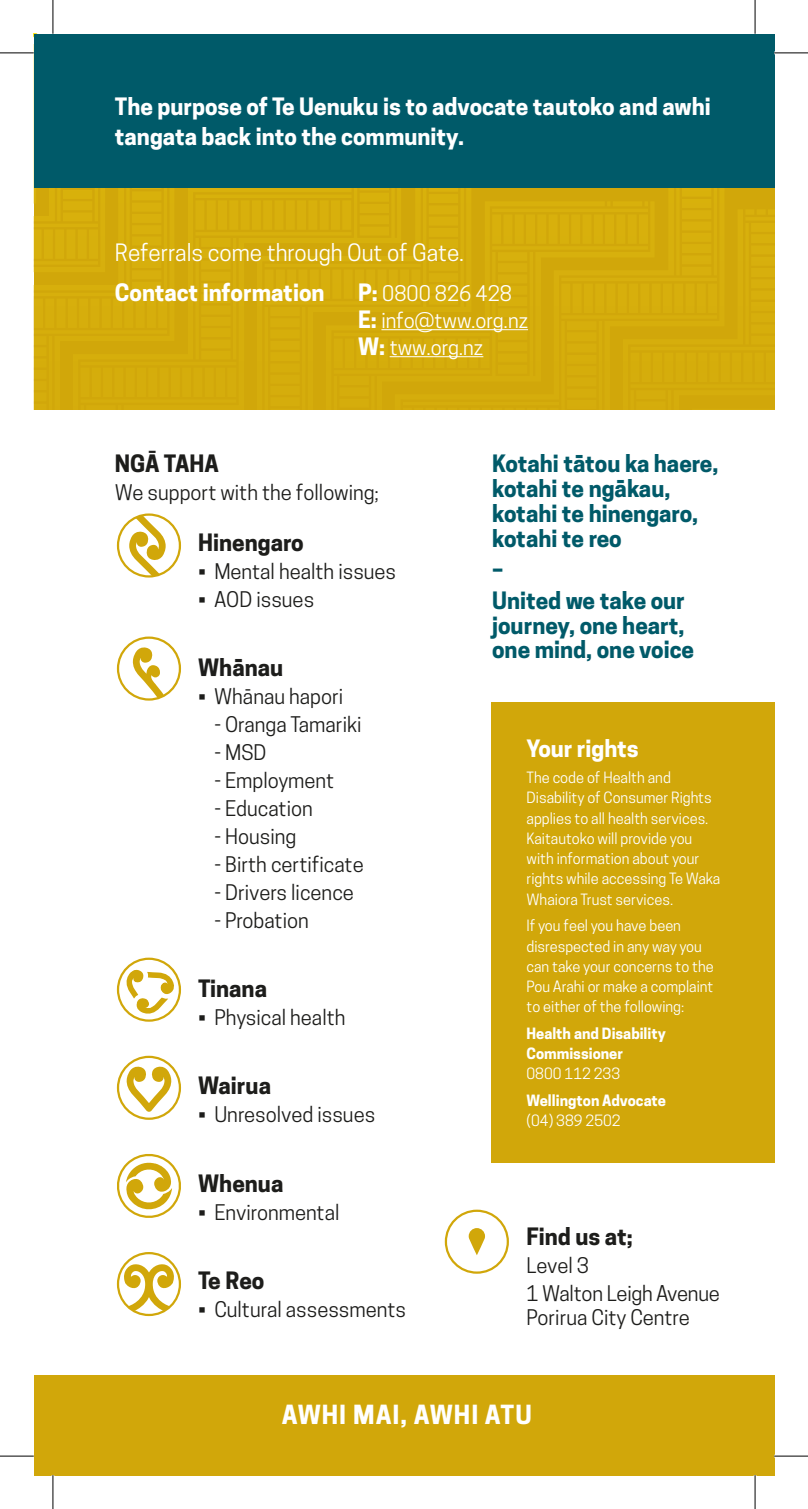
<style>
.page{position:relative;width:808px;height:1509px;background:#fff}
.page>*{position:absolute;margin:0;border:0;box-sizing:border-box;transform-origin:0 0}
.t1{font:700 24.75px "Cooper Hewitt";letter-spacing:.04em;color:#fff}
.t2{font:700 22.5px/24.8px "Cooper Hewitt";color:#005a69}
.t3{font:700 22.5px "Cooper Hewitt";color:#fff}
.t4{font:700 22.5px "Cooper Hewitt";color:#1d1d1b}
.t5{font:22.5px "Cooper Hewitt";color:#fff}
.t6{font:20.25px/24.8px "Cooper Hewitt";color:#1d1d1b}
.t7{font:20.25px "Cooper Hewitt";color:#fff}
.t8{font:14.62px/20.2px "Cooper Hewitt";color:#fff}
.t9{font:700 14.62px/20.2px "Cooper Hewitt";color:#fff}
.s1{font-weight:700;font-size:22.5px}
.s2{font-weight:400}
</style>
<div class="page">
<div style="left:34px;top:188px;width:740px;height:222px;background:#d5ac0b"></div>
<div style="left:34px;top:188px;width:567px;height:200px;background:#d5ad0b"></div>
<svg style="left:129px;top:516px;width:37px;height:59px"></svg>
<div style="left:117px;top:513px;width:64px;height:65px;border:2px solid #d1a70a;border-radius:50%"></div>
<svg style="left:132px;top:646px;width:45px;height:53px"></svg>
<div style="left:117px;top:637px;width:64px;height:64px;border:2px solid #d1a70a;border-radius:50%"></div>
<div style="left:117px;top:1056px;width:64px;height:64px;border:2px solid #d1a70a;border-radius:50%"></div>
<svg style="left:126px;top:1066px;width:45px;height:46px"></svg>
<svg style="left:118px;top:959px;width:62px;height:62px"></svg>
<div style="left:117px;top:958px;width:64px;height:64px;border:2px solid #d1a70a;border-radius:50%"></div>
<svg style="left:124px;top:964px;width:53px;height:52px"></svg>
<hr style="left:381px;top:329px;width:147px;height:1px;background:#fff">
<hr style="left:389px;top:356px;width:94px;height:1px;background:#fff">
<div style="left:490px;top:702px;width:284px;height:460px;background:#d1a70a"></div>
<div style="left:444px;top:1210px;width:65px;height:64px;border:2px solid #d1a70a;border-radius:50%"></div>
<svg style="left:468px;top:1228px;width:17px;height:27px"></svg>
<svg style="left:117px;top:1154px;width:64px;height:64px"></svg>
<div style="left:34px;top:34px;width:740px;height:154px;background:#005a69"></div>
<div style="left:34px;top:1375px;width:740px;height:100px;background:#d1a70a"></div>
<svg style="left:118px;top:1267px;width:62px;height:48px"></svg>
<div style="left:117px;top:1252px;width:64px;height:64px;border:2px solid #d1a70a;border-radius:50%"></div>
<hr style="left:0;top:53px;width:34px;height:1px;background:#000">
<hr style="left:774px;top:53px;width:33px;height:1px;background:#000">
<hr style="left:0;top:1456px;width:34px;height:1px;background:#000">
<hr style="left:774px;top:1456px;width:33px;height:1px;background:#000">
<hr style="left:53px;top:0;width:1px;height:34px;background:#000">
<hr style="left:53px;top:1475px;width:1px;height:34px;background:#000">
<hr style="left:754px;top:0;width:1px;height:34px;background:#000">
<hr style="left:754px;top:1475px;width:1px;height:34px;background:#000">
<p class="t3" style="left:115px;top:93px;width:597px">The purpose of Te Uenuku is to advocate tautoko and awhi</p>
<p class="t3" style="left:115px;top:123px;width:350px">tangata back into the community.</p>
<p class="t5" style="left:115px;top:239px;width:351px">Referrals come through Out of Gate.</p>
<p class="t3" style="left:115px;top:279px;width:211px">Contact information</p>
<p class="t7" style="left:358px;top:281px;width:155px"><span class="s1">P:</span> 0800 826 428</p>
<p class="t7" style="left:358px;top:308px;width:171px"><span class="s1">E:</span> info@tww.org.nz</p>
<p class="t7" style="left:358px;top:335px;width:127px"><span class="s1">W:</span> tww.org.nz</p>
<p class="t4" style="left:115px;top:451px;width:105px">NGĀ TAHA</p>
<p class="t6" style="left:115px;top:480px;width:265px">We support with the following;</p>
<p class="t4" style="left:198px;top:529px;width:107px">Hinengaro</p>
<p class="t6" style="left:198px;top:559px;width:199px">• Mental health issues</p>
<p class="t6" style="left:198px;top:587px;width:117px">• AOD issues</p>
<p class="t4" style="left:198px;top:654px;width:86px">Whānau</p>
<p class="t6" style="left:198px;top:684px;width:146px">• Whānau hapori</p>
<p class="t6" style="left:214px;top:712px;width:149px">- Oranga Tamariki</p>
<p class="t6" style="left:214px;top:740px;width:54px">- MSD</p>
<p class="t6" style="left:214px;top:768px;width:121px">- Employment</p>
<p class="t6" style="left:214px;top:796px;width:100px">- Education</p>
<p class="t6" style="left:214px;top:824px;width:83px">- Housing</p>
<p class="t6" style="left:214px;top:852px;width:151px">- Birth certificate</p>
<p class="t6" style="left:214px;top:880px;width:141px">- Drivers licence</p>
<p class="t6" style="left:214px;top:908px;width:96px">- Probation</p>
<p class="t4" style="left:198px;top:975px;width:70px">Tinana</p>
<p class="t6" style="left:198px;top:1005px;width:149px">• Physical health</p>
<p class="t4" style="left:198px;top:1073px;width:74px">Wairua</p>
<p class="t6" style="left:198px;top:1102px;width:178px">• Unresolved issues</p>
<p class="t4" style="left:198px;top:1170px;width:87px">Whenua</p>
<p class="t6" style="left:198px;top:1200px;width:143px">• Environmental</p>
<p class="t4" style="left:198px;top:1267px;width:68px">Te Reo</p>
<p class="t6" style="left:198px;top:1297px;width:209px">• Cultural assessments</p>
<p class="t2" style="left:492px;top:452px;width:228px">Kotahi tātou ka haere, kotahi te ngākau, kotahi te hinengaro, kotahi te reo</p>
<p class="t2" style="left:492px;top:557px;width:13px">–</p>
<p class="t2" style="left:492px;top:588px;width:203px">United we take our journey, one heart, one mind, one voice</p>
<p class="t3" style="left:526px;top:735px;width:114px">Your rights</p>
<p class="t8" style="left:526px;top:768px;width:195px">The code of Health and<br>Disability of Consumer Rights applies to all health services.<br>Kaitautoko will provide you with information about your rights while accessing Te Waka<br>Whaiora Trust services.</p>
<p class="t8" style="left:526px;top:916px;width:189px">If you feel you have been disrespected in any way you can take your concerns to the<br>Pou Arahi or make a complaint to either of the following:</p>
<p class="t9" style="left:526px;top:1023px;width:141px">Health and Disability<br>Commissioner<br><span class="s2">0800 112 233</span></p>
<p class="t9" style="left:526px;top:1090px;width:141px">Wellington Advocate <span class="s2">(04) 389 2502</span></p>
<p class="t4" style="left:526px;top:1223px;width:108px">Find us at;</p>
<p class="t6" style="left:526px;top:1253px;width:64px">Level 3</p>
<p class="t6" style="left:526px;top:1281px;width:195px">1 Walton Leigh Avenue<br>Porirua City Centre</p>
<p class="t1" style="left:282px;top:1400px;width:251px">AWHI MAI, AWHI ATU</p>
</div>
